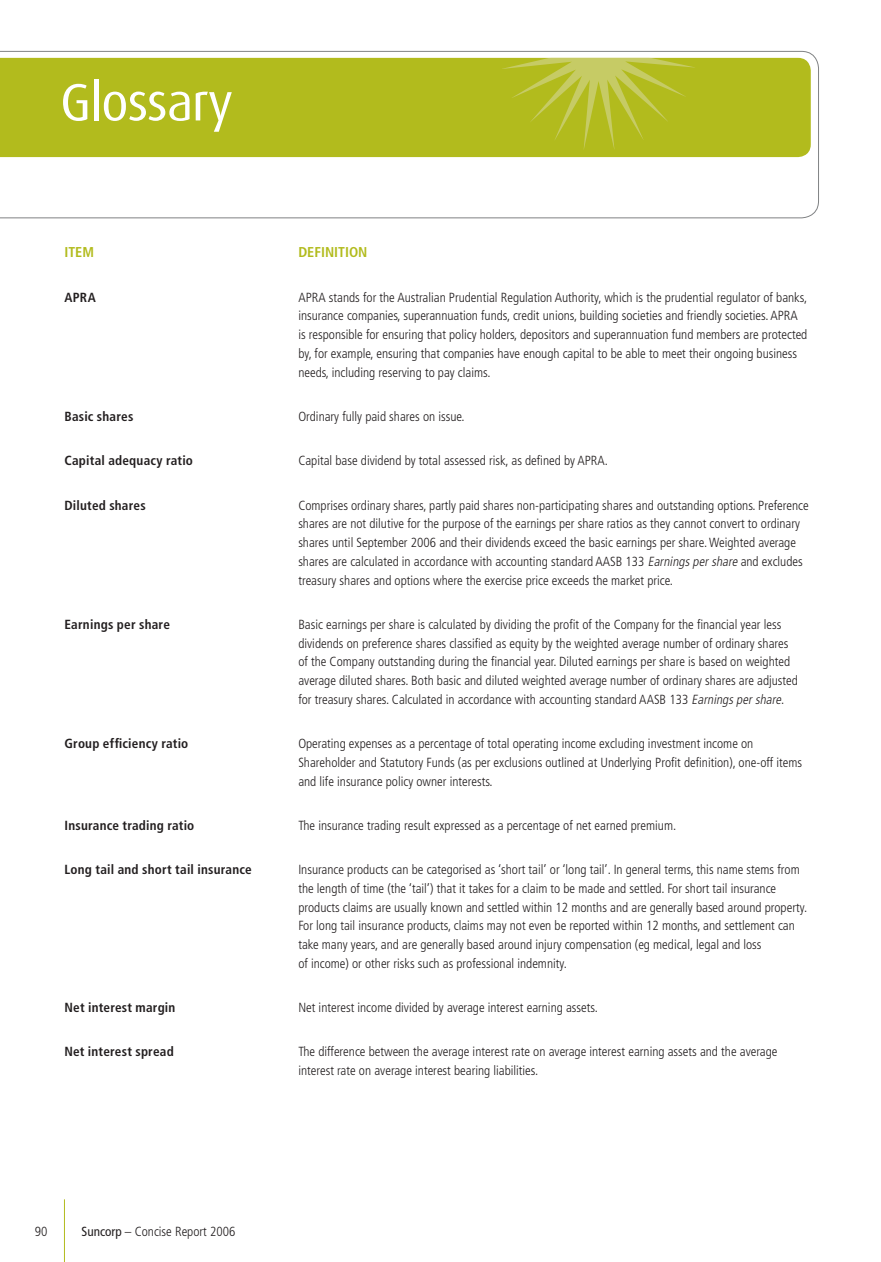
<style>
.page{position:relative;width:881px;height:1262px;background:#fff}
.page>*{position:absolute;margin:0;border:0;box-sizing:border-box;transform-origin:0 0}
.t1{font:52.5px "Dax";letter-spacing:-.025em;color:#fff}
.t2{font:700 condensed 14.25px "Frutiger";color:#b2bb1d}
.t3{font:300 condensed 13.2px/18.8px "Frutiger";color:#231f20}
.t4{font:700 condensed 13.2px "Frutiger";letter-spacing:.015em;color:#231f20}
.s1{font-style:italic}
.s2{font-weight:400}
</style>
<div class="page">
<svg style="left:0;top:50px;width:819px;height:169px"></svg>
<hr style="left:64px;top:1199px;width:1px;height:63px;background:#b2bb1d">
<h1 class="t1" style="left:60px;top:77px;width:174px">Glossary</h1>
<p class="t2" style="left:64px;top:247px;width:31px">ITEM</p>
<p class="t2" style="left:298px;top:247px;width:71px">DEFINITION</p>
<p class="t4" style="left:64px;top:292px;width:33px">APRA</p>
<p class="t3" style="left:298px;top:289px;width:511px">APRA stands for the Australian Prudential Regulation Authority, which is the prudential regulator of banks, insurance companies, superannuation funds, credit unions, building societies and friendly societies. APRA is responsible for ensuring that policy holders, depositors and superannuation fund members are protected by, for example, ensuring that companies have enough capital to be able to meet their ongoing business needs, including reserving to pay claims.</p>
<p class="t4" style="left:64px;top:411px;width:70px">Basic shares</p>
<p class="t3" style="left:298px;top:408px;width:168px">Ordinary fully paid shares on issue.</p>
<p class="t4" style="left:64px;top:455px;width:130px">Capital adequacy ratio</p>
<p class="t3" style="left:298px;top:452px;width:311px">Capital base dividend by total assessed risk, as defined by APRA.</p>
<p class="t4" style="left:64px;top:500px;width:83px">Diluted shares</p>
<p class="t3" style="left:298px;top:497px;width:512px">Comprises ordinary shares, partly paid shares non-participating shares and outstanding options. Preference shares are not dilutive for the purpose of the earnings per share ratios as they cannot convert to ordinary shares until September 2006 and their dividends exceed the basic earnings per share. Weighted average shares are calculated in accordance with accounting standard AASB 133 <span class="s1">Earnings per share</span> and excludes treasury shares and options where the exercise price exceeds the market price.</p>
<p class="t4" style="left:64px;top:619px;width:107px">Earnings per share</p>
<p class="t3" style="left:298px;top:616px;width:501px">Basic earnings per share is calculated by dividing the profit of the Company for the financial year less dividends on preference shares classified as equity by the weighted average number of ordinary shares of the Company outstanding during the financial year. Diluted earnings per share is based on weighted average diluted shares. Both basic and diluted weighted average number of ordinary shares are adjusted for treasury shares. Calculated in accordance with accounting standard AASB 133 <span class="s1">Earnings per share</span>.</p>
<p class="t4" style="left:64px;top:738px;width:125px">Group efficiency ratio</p>
<p class="t3" style="left:298px;top:735px;width:505px">Operating expenses as a percentage of total operating income excluding investment income on<br>Shareholder and Statutory Funds (as per exclusions outlined at Underlying Profit definition), one-off items and life insurance policy owner interests.</p>
<p class="t4" style="left:64px;top:820px;width:131px">Insurance trading ratio</p>
<p class="t3" style="left:298px;top:817px;width:379px">The insurance trading result expressed as a percentage of net earned premium.</p>
<p class="t4" style="left:64px;top:864px;width:189px">Long tail and short tail insurance</p>
<p class="t3" style="left:298px;top:861px;width:510px">Insurance products can be categorised as ‘short tail’ or ‘long tail’. In general terms, this name stems from the length of time (the ‘tail’) that it takes for a claim to be made and settled. For short tail insurance products claims are usually known and settled within 12 months and are generally based around property.<br>For long tail insurance products, claims may not even be reported within 12 months, and settlement can take many years, and are generally based around injury compensation (eg medical, legal and loss<br>of income) or other risks such as professional indemnity.</p>
<p class="t4" style="left:64px;top:1002px;width:112px">Net interest margin</p>
<p class="t3" style="left:298px;top:999px;width:301px">Net interest income divided by average interest earning assets.</p>
<p class="t4" style="left:64px;top:1046px;width:111px">Net interest spread</p>
<p class="t3" style="left:298px;top:1043px;width:481px">The difference between the average interest rate on average interest earning assets and the average interest rate on average interest bearing liabilities.</p>
<p class="t3" style="left:35px;top:1223px;width:14px">90</p>
<p class="t3" style="left:81px;top:1223px;width:155px"><span class="s2">Suncorp</span> – Concise Report 2006</p>
</div>
